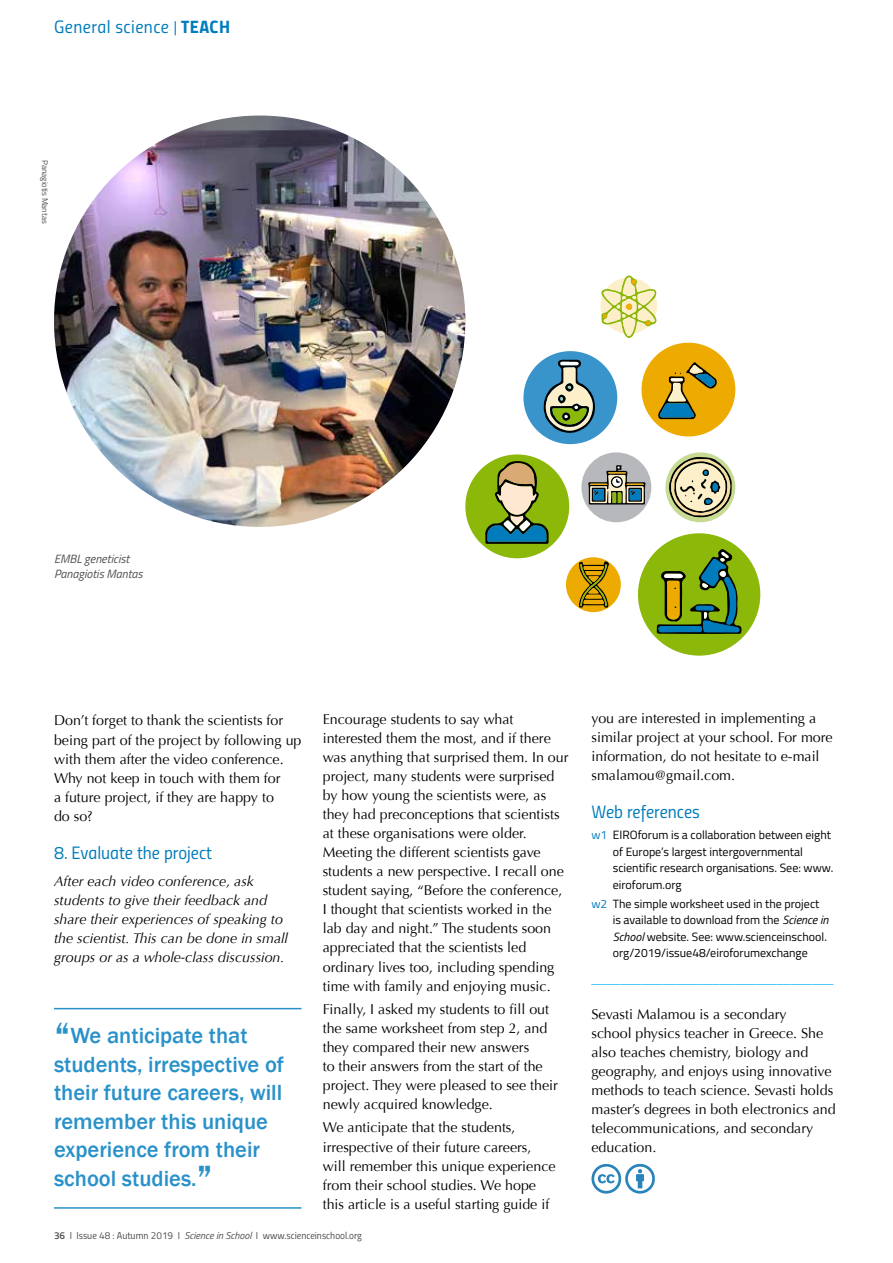
<style>
.page{position:relative;width:893px;height:1263px;background:#fff}
.page>*{position:absolute;margin:0;border:0;box-sizing:border-box;transform-origin:0 0}
.t1{font:500 22.5px/28.5px "Franklin Gothic";color:#2991c9}
.t2{font:18px "Titillium Regular Upright";color:#007cbd}
.t3{font:18px "Titillium Regular Upright";letter-spacing:.025em;color:#007cbd}
.t4{font:14.25px/19px "Optima";color:#000}
.t5{font:italic 14.25px/19px "Optima";color:#000}
.t6{font:700 14.25px "Optima";color:#00b1f3}
.t7{font:12px/16.5px "Titillium Web";color:#000}
.t8{font:italic 12px/15px "Titillium Web";color:#504f53}
.t9{font:10.05px "Titillium Regular Upright";color:#504f53}
.t10{font:8.25px "Titillium Web";letter-spacing:-.01em;color:#504f53}
.s1{font-size:15px}
.s2{font-family:"Titillium Bold Upright"}
.s3{font-size:43.5px}
.s4{font-family:"Titillium Semibold Upright"}
.s5{font-family:"Titillium Web";font-style:italic}
.s6{color:#007cbd}
.s7{font-style:italic}
</style>
<div class="page">
<hr style="left:54px;top:1008px;width:247px;height:1px;background:#2991c9">
<hr style="left:54px;top:1207px;width:247px;height:2px;background:#2991c9">
<div style="left:566px;top:557px;width:55px;height:55px;background:#edaa00;border-radius:50%"></div>
<svg style="left:579px;top:561px;width:30px;height:47px"></svg>
<svg style="left:601px;top:275px;width:56px;height:63px"></svg>
<div style="left:523px;top:351px;width:94px;height:93px;background:#3994cb;border-radius:50%"></div>
<svg style="left:543px;top:360px;width:52px;height:73px"></svg>
<div style="left:638px;top:533px;width:122px;height:123px;background:#8bb809;border-radius:50%"></div>
<svg style="left:657px;top:549px;width:85px;height:104px"></svg>
<div style="left:665px;top:452px;width:70px;height:70px;background:#c8db94;border-radius:50%"></div>
<svg style="left:669px;top:457px;width:63px;height:60px"></svg>
<div style="left:581px;top:452px;width:70px;height:70px;background:#b6b8bb;border-radius:50%"></div>
<svg style="left:588px;top:465px;width:58px;height:39px"></svg>
<div style="left:641px;top:343px;width:94px;height:93px;background:#edaa00;border-radius:50%"></div>
<svg style="left:658px;top:362px;width:59px;height:57px"></svg>
<div style="left:465px;top:454px;width:104px;height:104px;background:#8bb809;border-radius:50%"></div>
<svg style="left:485px;top:461px;width:64px;height:83px"></svg>
<img style="left:54px;top:116px;width:411px;height:411px;border-radius:206px">
<svg style="left:591px;top:1164px;width:64px;height:29px"></svg>
<p class="t3" style="left:54px;top:14px;width:178px">General science <span class="s1">|</span> <span class="s2">TEACH</span></p>
<p class="t10" style="left:51px;top:160px;width:65px;rotate:90deg">Panagiotis Mantas</p>
<p class="t8" style="left:54px;top:551px;width:90px">EMBL geneticist<br>Panagiotis Mantas</p>
<p class="t4" style="left:54px;top:711px;width:249px">Don’t forget to thank the scientists for being part of the project by following up with them after the video conference.<br>Why not keep in touch with them for<br>a future project, if they are happy to<br>do so?</p>
<p class="t2" style="left:54px;top:839px;width:160px">8. Evaluate the project</p>
<p class="t5" style="left:54px;top:872px;width:236px">After each video conference, ask students to give their feedback and share their experiences of speaking to the scientist. This can be done in small groups or as a whole-class discussion.</p>
<h1 class="t1" style="left:54px;top:1022px;width:232px"><span class="s3">“</span>We anticipate that students, irrespective of their future careers, will remember this unique experience from their school studies.<span class="s3">”</span></h1>
<p class="t4" style="left:323px;top:710px;width:247px">Encourage students to say what interested them the most, and if there was anything that surprised them. In our project, many students were surprised by how young the scientists were, as they had preconceptions that scientists at these organisations were older.<br>Meeting the different scientists gave students a new perspective. I recall one student saying, “Before the conference, I thought that scientists worked in the lab day and night.” The students soon appreciated that the scientists led ordinary lives too, including spending time with family and enjoying music.</p>
<p class="t4" style="left:323px;top:1000px;width:237px">Finally, I asked my students to fill out the same worksheet from step 2, and they compared their new answers<br>to their answers from the start of the project. They were pleased to see their newly acquired knowledge.</p>
<p class="t4" style="left:323px;top:1118px;width:234px">We anticipate that the students, irrespective of their future careers, will remember this unique experience from their school studies. We hope this article is a useful starting guide if</p>
<p class="t9" style="left:54px;top:1228px;width:309px"><span class="s4">36</span> I Issue 48 : Autumn 2019 I <span class="s5">Science in School</span> I www.scienceinschool.org</p>
<p class="t4" style="left:591px;top:709px;width:243px">you are interested in implementing a similar project at your school. For more information, do not hesitate to e-mail smalamou@gmail.com.</p>
<p class="t2" style="left:591px;top:799px;width:110px">Web references</p>
<p class="t7" style="left:613px;top:826px;width:222px;text-indent:-21px"><span class="s6">w1</span> EIROforum is a collaboration between eight of Europe’s largest intergovernmental scientific research organisations. See: www. eiroforum.org</p>
<p class="t7" style="left:613px;top:894px;width:217px;text-indent:-21px"><span class="s6">w2</span> The simple worksheet used in the project is available to download from the <span class="s7">Science in School</span> website. See: www.scienceinschool. org/2019/issue48/eiroforumexchange</p>
<p class="t6" style="left:591px;top:970px;width:244px">__________________________________</p>
<p class="t4" style="left:591px;top:1005px;width:246px">Sevasti Malamou is a secondary<br>school physics teacher in Greece. She also teaches chemistry, biology and geography, and enjoys using innovative methods to teach science. Sevasti holds master’s degrees in both electronics and telecommunications, and secondary education.</p>
</div>
